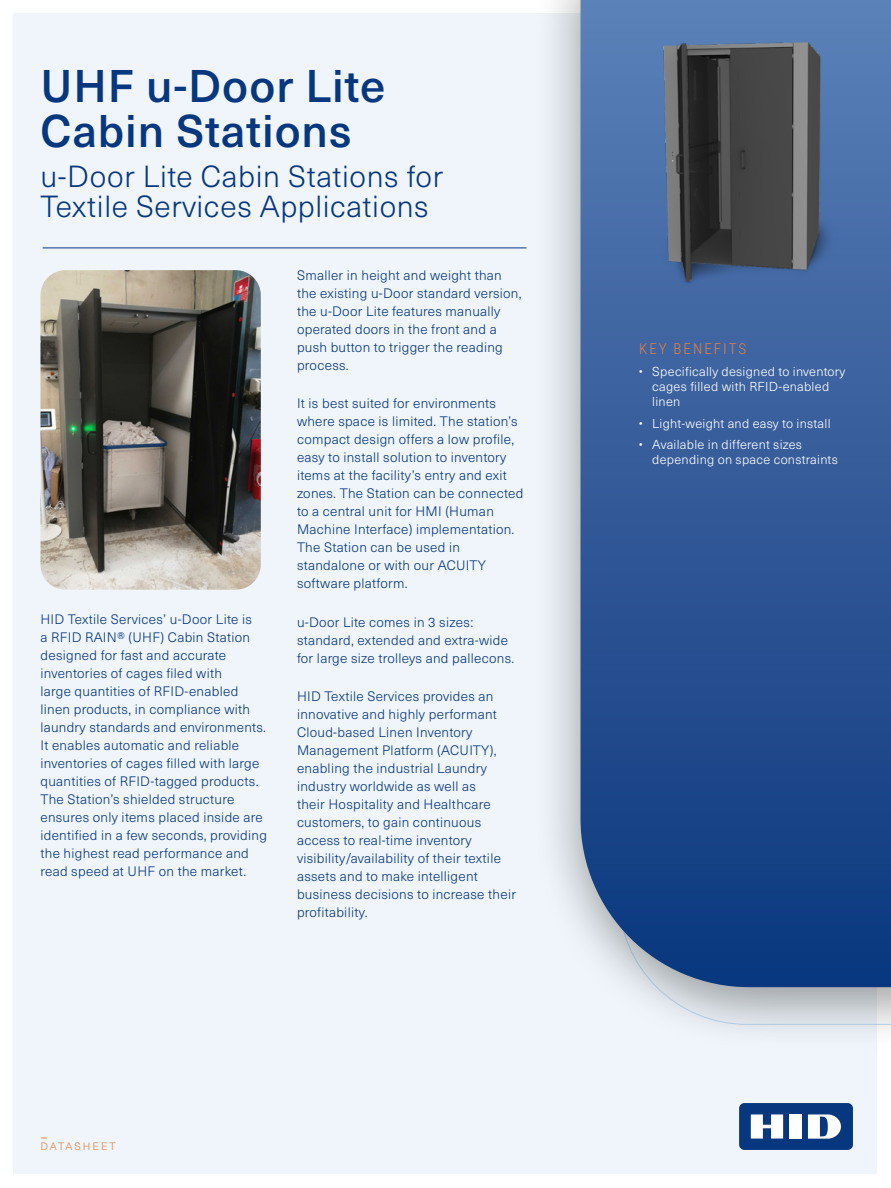
<style>
.page{position:relative;width:891px;height:1188px;background:#fff}
.page>*{position:absolute;margin:0;border:0;box-sizing:border-box;transform-origin:0 0}
.ds_1st_page_large_to{font:500 45px "Neue Haas Unica Pro";letter-spacing:.02em;color:#07377e}
.ds_1st_page_section{font:300 30px/30px "Neue Haas Unica Pro";letter-spacing:.02em;color:#07377e}
.t1{font:100 25.5px "Neue Haas Unica Pro";color:#e2813c}
.ds_blue_box_bullet_l{font:300 15px "Roboto Condensed";letter-spacing:.135em;color:#e2813c}
.ds_main_body{font:300 13.5px/18px "Neue Haas Unica Pro";letter-spacing:.02em;color:#07377e}
.t2{font:300 12.75px/15px "Neue Haas Unica Pro";letter-spacing:.02em;color:#fff}
.t3{font:300 10.5px "Neue Haas Unica Pro";letter-spacing:.185em;color:#e2813c}
</style>
<div class="page">
<div style="left:14px;top:14px;width:864px;height:1160px;background:#eff5fb"></div>
<div style="left:532px;top:0;width:359px;height:1052px;background:#000;opacity:.37"></div>
<svg style="left:580px;top:0;width:311px;height:987px;background:#2d5594"></svg>
<div style="left:739px;top:1103px;width:114px;height:47px;background:#07377e;border-radius:5px"></div>
<div style="left:790px;top:1114px;width:12px;height:25px;background:#fff"></div>
<svg style="left:751px;top:1114px;width:32px;height:25px"></svg>
<svg style="left:808px;top:1114px;width:33px;height:25px"></svg>
<hr style="left:43px;top:248px;width:484px;height:1px;background:#07377e">
<img style="left:40px;top:270px;width:221px;height:320px">
<img style="left:594px;top:14px;width:297px;height:310px">
<p class="ds_1st_page_large_to" style="left:40px;top:59px;width:346px">UHF u-Door Lite</p>
<p class="ds_1st_page_large_to" style="left:40px;top:104px;width:313px">Cabin Stations</p>
<p class="ds_1st_page_section" style="left:40px;top:162px;width:404px">u-Door Lite Cabin Stations for<br>Textile Services Applications</p>
<p class="ds_main_body" style="left:40px;top:611px;width:228px">HID Textile Services’ u-Door Lite is<br>a RFID RAIN® (UHF) Cabin Station designed for fast and accurate inventories of cages filed with<br>large quantities of RFID-enabled linen products, in compliance with laundry standards and environments.<br>It enables automatic and reliable inventories of cages filled with large quantities of RFID-tagged products.<br>The Station’s shielded structure ensures only items placed inside are identified in a few seconds, providing the highest read performance and read speed at UHF on the market.</p>
<p class="ds_main_body" style="left:297px;top:267px;width:226px">Smaller in height and weight than the existing u-Door standard version, the u-Door Lite features manually operated doors in the front and a push button to trigger the reading process.</p>
<p class="ds_main_body" style="left:297px;top:395px;width:228px">It is best suited for environments where space is limited. The station’s compact design offers a low profile, easy to install solution to inventory items at the facility’s entry and exit zones. The Station can be connected to a central unit for HMI (Human<br>Machine Interface) implementation.<br>The Station can be used in standalone or with our ACUITY software platform.</p>
<p class="ds_main_body" style="left:297px;top:613px;width:219px">u-Door Lite comes in 3 sizes: standard, extended and extra-wide for large size trolleys and pallecons.</p>
<p class="ds_main_body" style="left:297px;top:687px;width:221px">HID Textile Services provides an innovative and highly performant<br>Cloud-based Linen Inventory<br>Management Platform (ACUITY), enabling the industrial Laundry industry worldwide as well as<br>their Hospitality and Healthcare customers, to gain continuous access to real-time inventory visibility/availability of their textile assets and to make intelligent business decisions to increase their profitability.</p>
<h3 class="t1" style="left:40px;top:1123px;width:9px">-</h3>
<p class="t3" style="left:40px;top:1140px;width:77px">DATASHEET</p>
<p class="ds_blue_box_bullet_l" style="left:639px;top:338px;width:109px">KEY BENEFITS</p>
<p class="t2" style="left:652px;top:364px;width:195px;text-indent:-14px">• Specifically designed to inventory cages filled with RFID-enabled linen</p>
<p class="t2" style="left:639px;top:416px;width:193px">• Light-weight and easy to install</p>
<p class="t2" style="left:652px;top:437px;width:187px;text-indent:-14px">• Available in different sizes depending on space constraints</p>
</div>
